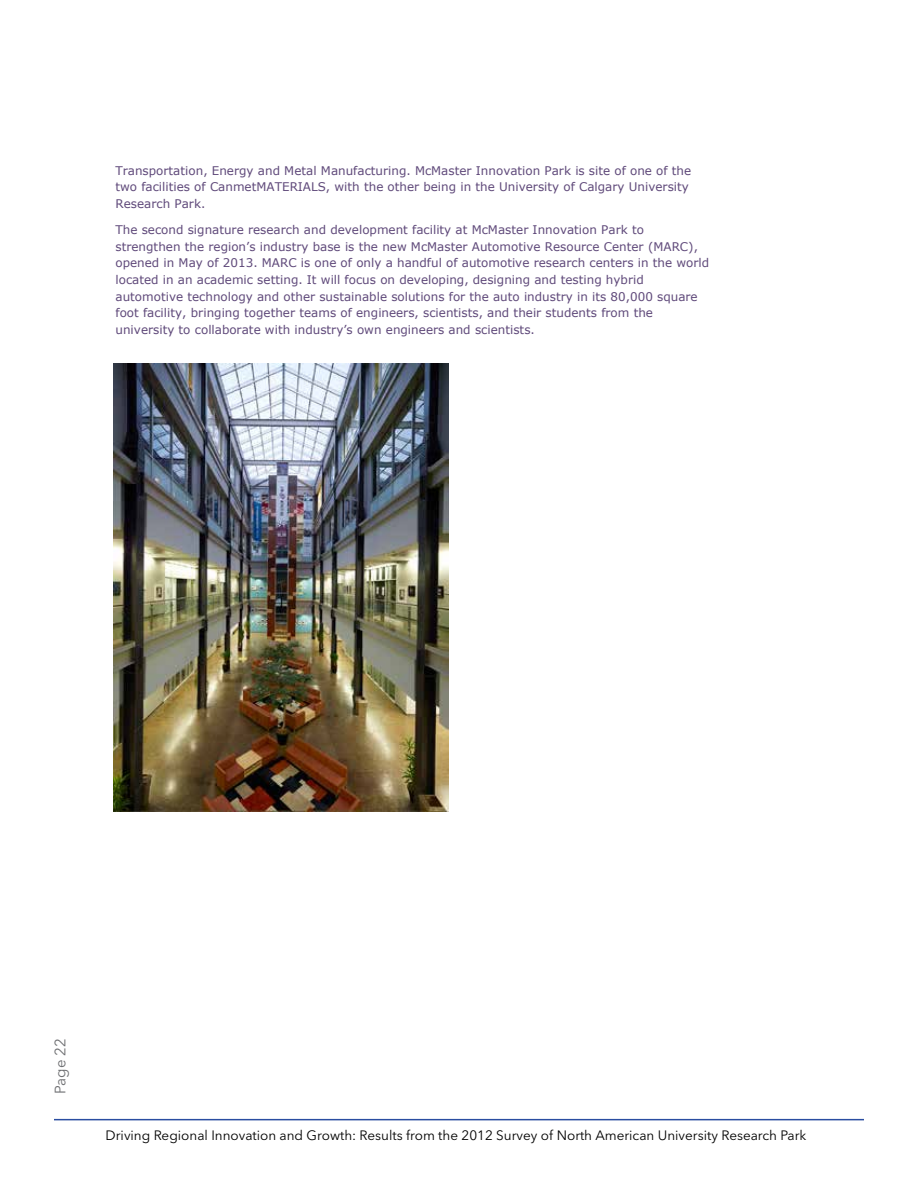
<style>
.page{position:relative;width:918px;height:1188px;background:#fff}
.page>*{position:absolute;margin:0;border:0;box-sizing:border-box;transform-origin:0 0}
.t1{font:15px "Avenir Next LT Pro";color:#6d6e71}
.t2{font:13.5px "Avenir Next LT Pro";color:#000}
.t3{font:13.5px "Verdana";color:#505050}
.t4{font:11.85px/16.6px "Verdana";color:#5f497a}
</style>
<div class="page">
<hr style="left:54px;top:1119px;width:810px;height:1px;background:#2a4da1">
<img style="left:114px;top:363px;width:334px;height:449px">
<p class="t4" style="left:116px;top:162px;width:577px">Transportation, Energy and Metal Manufacturing. McMaster Innovation Park is site of one of the two facilities of CanmetMATERIALS, with the other being in the University of Calgary University<br>Research Park.</p>
<p class="t4" style="left:116px;top:221px;width:595px">The second signature research and development facility at McMaster Innovation Park to strengthen the region’s industry base is the new McMaster Automotive Resource Center (MARC), opened in May of 2013. MARC is one of only a handful of automotive research centers in the world located in an academic setting. It will focus on developing, designing and testing hybrid automotive technology and other sustainable solutions for the auto industry in its 80,000 square foot facility, bringing together teams of engineers, scientists, and their students from the university to collaborate with industry’s own engineers and scientists.</p>
<p class="t3" style="left:52px;top:1084px;width:56px;rotate:-90deg">Page 22</p>
<p class="t1" style="left:51px;top:1094px;width:57px;rotate:-90deg">Page 22</p>
<p class="t2" style="left:106px;top:1128px;width:702px">Driving Regional Innovation and Growth: Results from the 2012 Survey of North American University Research Park</p>
</div>
